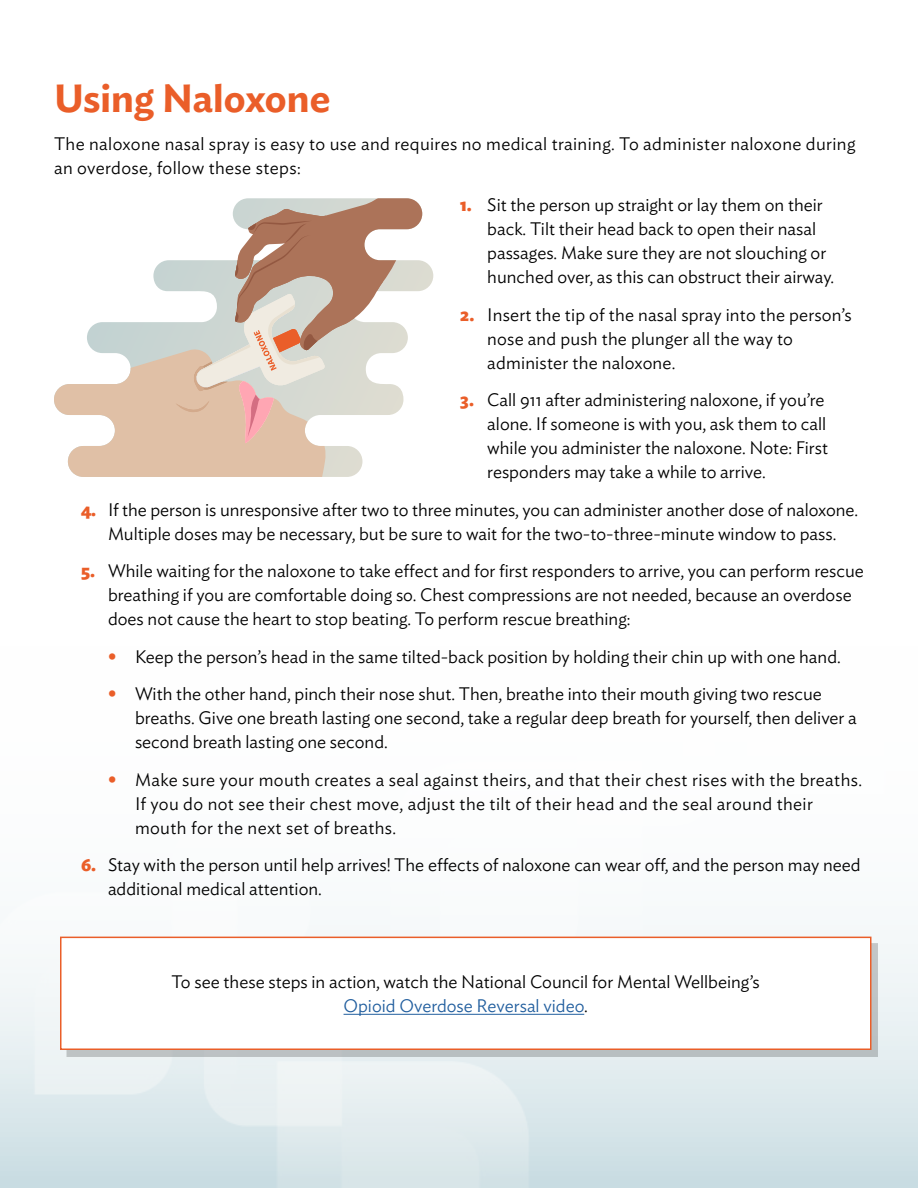
<style>
.page{position:relative;width:918px;height:1188px;background:#fff}
.page>*{position:absolute;margin:0;border:0;box-sizing:border-box;transform-origin:0 0}
.t1{font:600 39px "Ideal Sans";color:#ea5e29}
.t2{font:300 18px/24px "Ideal Sans";color:#000}
.t3{font:300 18px/24px "Ideal Sans";letter-spacing:.02em;color:#000}
.s1{font-weight:700;color:#ea5e29}
.s2{color:#215e9e}
</style>
<div class="page">
<svg style="left:54px;top:198px;width:379px;height:279px"></svg>
<div style="left:67px;top:943px;width:811px;height:114px;background:#b8bfc1"></div>
<div style="left:61px;top:937px;width:810px;height:112px;background:#fff"></div>
<hr style="left:344px;top:1014px;width:240px;height:1px;background:#215e9e">
<div style="left:60px;top:937px;width:812px;height:113px;border:2px solid #ea5e29"></div>
<h1 class="t1" style="left:54px;top:68px;width:278px">Using Naloxone</h1>
<p class="t3" style="left:54px;top:130px;width:803px">The naloxone nasal spray is easy to use and requires no medical training. To administer naloxone during an overdose, follow these steps:</p>
<p class="t2" style="left:487px;top:191px;width:348px;text-indent:-27px"><span class="s1">1.</span> Sit the person up straight or lay them on their back. Tilt their head back to open their nasal passages. Make sure they are not slouching or hunched over, as this can obstruct their airway.</p>
<p class="t2" style="left:487px;top:301px;width:366px;text-indent:-27px"><span class="s1">2.</span> Insert the tip of the nasal spray into the person’s nose and push the plunger all the way to administer the naloxone.</p>
<p class="t2" style="left:487px;top:386px;width:342px;text-indent:-27px"><span class="s1">3.</span> Call 911 after administering naloxone, if you’re alone. If someone is with you, ask them to call while you administer the naloxone. Note: First responders may take a while to arrive.</p>
<p class="t2" style="left:81px;top:496px;width:779px;text-align:center"><span class="s1">4.</span> If the person is unresponsive after two to three minutes, you can administer another dose of naloxone.<br>Multiple doses may be necessary, but be sure to wait for the two-to-three-minute window to pass.</p>
<p class="t2" style="left:108px;top:557px;width:757px;text-indent:-27px"><span class="s1">5.</span> While waiting for the naloxone to take effect and for first responders to arrive, you can perform rescue breathing if you are comfortable doing so. Chest compressions are not needed, because an overdose does not cause the heart to stop beating. To perform rescue breathing:</p>
<p class="t2" style="left:108px;top:643px;width:734px"><span class="s1">•</span> Keep the person’s head in the same tilted-back position by holding their chin up with one hand.</p>
<p class="t2" style="left:135px;top:680px;width:723px;text-indent:-27px"><span class="s1">•</span> With the other hand, pinch their nose shut. Then, breathe into their mouth giving two rescue breaths. Give one breath lasting one second, take a regular deep breath for yourself, then deliver a second breath lasting one second.</p>
<p class="t3" style="left:135px;top:766px;width:729px;text-indent:-27px"><span class="s1">•</span> Make sure your mouth creates a seal against theirs, and that their chest rises with the breaths.<br>If you do not see their chest move, adjust the tilt of their head and the seal around their mouth for the next set of breaths.</p>
<p class="t2" style="left:108px;top:851px;width:754px;text-indent:-27px"><span class="s1">6.</span> Stay with the person until help arrives! The effects of naloxone can wear off, and the person may need additional medical attention.</p>
<p class="t2" style="left:172px;top:969px;width:590px;text-align:center">To see these steps in action, watch the National Council for Mental Wellbeing’s<br><span class="s2">Opioid Overdose Reversal video</span>.</p>
</div>
